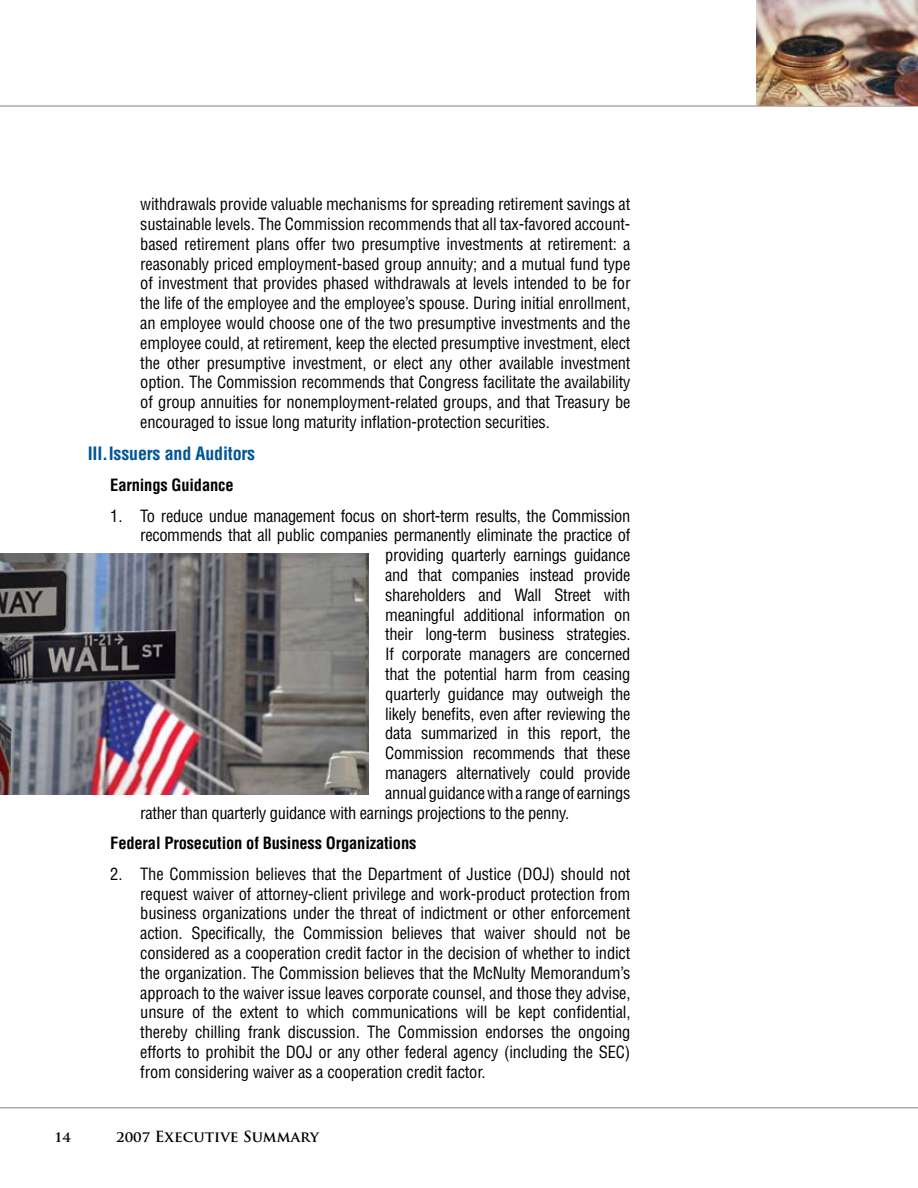
<style>
.page{position:relative;width:918px;height:1188px;background:#fff}
.page>*{position:absolute;margin:0;border:0;box-sizing:border-box;transform-origin:0 0}
.t1{font:700 condensed 18px "Helvetica";letter-spacing:-.01em;color:#005595}
.t2{font:condensed 16.5px/19.8px "Helvetica";letter-spacing:-.02em;color:#000;text-align:justify}
.t3{font:700 condensed 16.5px "Helvetica";letter-spacing:-.01em;color:#000}
.t4{font:700 15px "Trajan Pro";color:#000}
</style>
<div class="page">
<hr style="left:0;top:105px;width:918px;height:2px;background:#a7a9ac">
<hr style="left:0;top:1107px;width:918px;height:1px;background:#a7a9ac">
<img style="left:0;top:554px;width:369px;height:241px">
<img style="left:756px;top:0;width:162px;height:105px">
<p class="t2" style="left:140px;top:194px;width:492px">withdrawals provide valuable mechanisms for spreading retirement savings at sustainable levels. The Commission recommends that all tax-favored account&shy;based retirement plans offer two presumptive investments at retirement: a reasonably priced employment-based group annuity; and a mutual fund type of investment that provides phased withdrawals at levels intended to be for the life of the employee and the employee’s spouse. During initial enrollment, an employee would choose one of the two presumptive investments and the employee could, at retirement, keep the elected presumptive investment, elect the other presumptive investment, or elect any other available investment option. The Commission recommends that Congress facilitate the availability of group annuities for nonemployment-related groups, and that Treasury be encouraged to issue long maturity inflation-protection securities.</p>
<p class="t1" style="left:88px;top:443px;width:169px">III.Issuers and Auditors</p>
<p class="t3" style="left:110px;top:475px;width:125px">Earnings Guidance</p>
<p class="t2" style="left:110px;top:506px;width:522px">1. To reduce undue management focus on short-term results, the Commission</p>
<p class="t2" style="left:140px;top:525px;width:492px">recommends that all public companies permanently eliminate the practice of</p>
<p class="t2" style="left:385px;top:545px;width:247px">providing quarterly earnings guidance</p>
<p class="t2" style="left:385px;top:565px;width:247px">and that companies instead provide</p>
<p class="t2" style="left:385px;top:585px;width:247px">shareholders and Wall Street with</p>
<p class="t2" style="left:385px;top:605px;width:247px">meaningful additional information on</p>
<p class="t2" style="left:385px;top:624px;width:247px">their long-term business strategies.</p>
<p class="t2" style="left:385px;top:644px;width:247px">If corporate managers are concerned</p>
<p class="t2" style="left:385px;top:664px;width:247px">that the potential harm from ceasing</p>
<p class="t2" style="left:385px;top:684px;width:247px">quarterly guidance may outweigh the</p>
<p class="t2" style="left:385px;top:704px;width:247px">likely benefits, even after reviewing the</p>
<p class="t2" style="left:385px;top:723px;width:247px">data summarized in this report, the</p>
<p class="t2" style="left:385px;top:743px;width:247px">Commission recommends that these</p>
<p class="t2" style="left:385px;top:763px;width:247px">managers alternatively could provide</p>
<p class="t2" style="left:385px;top:783px;width:247px">annual guidance with a range of earnings</p>
<p class="t2" style="left:140px;top:803px;width:430px">rather than quarterly guidance with earnings projections to the penny.</p>
<p class="t3" style="left:110px;top:833px;width:308px">Federal Prosecution of Business Organizations</p>
<p class="t2" style="left:140px;top:864px;width:492px;text-indent:-30px">2. The Commission believes that the Department of Justice (DOJ) should not request waiver of attorney-client privilege and work-product protection from business organizations under the threat of indictment or other enforcement action. Specifically, the Commission believes that waiver should not be considered as a cooperation credit factor in the decision of whether to indict the organization. The Commission believes that the McNulty Memorandum’s approach to the waiver issue leaves corporate counsel, and those they advise, unsure of the extent to which communications will be kept confidential, thereby chilling frank discussion. The Commission endorses the ongoing efforts to prohibit the DOJ or any other federal agency (including the SEC) from considering waiver as a cooperation credit factor.</p>
<p class="t4" style="left:54px;top:1127px;width:18px">14</p>
<p class="t4" style="left:116px;top:1127px;width:204px">2007 Executive Summary</p>
</div>
